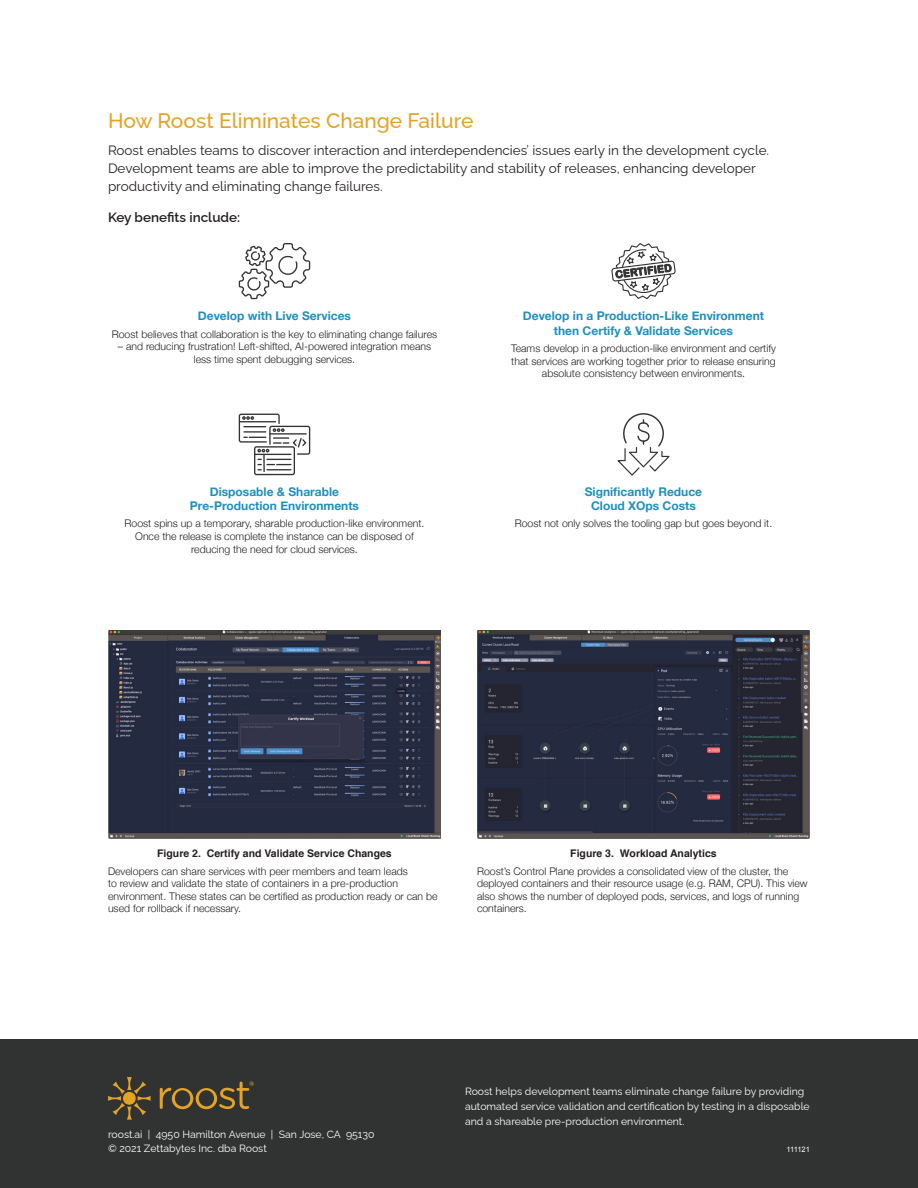
<style>
.page{position:relative;width:918px;height:1188px;background:#fff}
.page>*{position:absolute;margin:0;border:0;box-sizing:border-box;transform-origin:0 0}
.t1{font:500 21px "Raleway";color:#e5a222}
.Body{font:13.5px/18px "Raleway";color:#231f20}
.Body-2{font:600 13.5px "Raleway";color:#231f20}
.Graphic_Head{font:700 12px/14.4px "Helvetica Neue";color:#1f8fbe;text-align:center}
.Graphic_Body{font:300 10.5px/12.6px "Helvetica Neue";color:#231f20;text-align:center}
.t2{font:10.5px/15px "Raleway";color:#fff}
.Fig_Head{font:700 10.5px "Helvetica";color:#231f20}
.t3{font:7.5px "Arial";letter-spacing:-.075em;color:#fff}
</style>
<div class="page">
<div style="left:0;top:1040px;width:918px;height:148px;background:#313232"></div>
<svg style="left:160px;top:1081px;width:94px;height:28px"></svg>
<svg style="left:108px;top:1077px;width:43px;height:43px"></svg>
<svg style="left:239px;top:243px;width:71px;height:56px"></svg>
<svg style="left:611px;top:243px;width:65px;height:56px"></svg>
<svg style="left:617px;top:413px;width:53px;height:63px"></svg>
<div style="left:254px;top:446px;width:41px;height:29px;border:1px solid #333;border-radius:2px"></div>
<svg style="left:239px;top:414px;width:71px;height:57px"></svg>
<img style="left:108px;top:630px;width:333px;height:208px">
<img style="left:477px;top:630px;width:333px;height:208px">
<h1 class="t1" style="left:108px;top:104px;width:367px">How Roost Eliminates Change Failure</h1>
<p class="Body" style="left:108px;top:139px;width:663px">Roost enables teams to discover interaction and interdependencies’ issues early in the development cycle.<br>Development teams are able to improve the predictability and stability of releases, enhancing developer productivity and eliminating change failures.</p>
<p class="Body-2" style="left:108px;top:207px;width:134px">Key benefits include:</p>
<p class="Graphic_Head" style="left:198px;top:309px;width:155px">Develop with Live Services</p>
<p class="Graphic_Body" style="left:112px;top:327px;width:327px">Roost believes that collaboration is the key to eliminating change failures</p>
<p class="Graphic_Body" style="left:118px;top:339px;width:315px">– and reducing frustration! Left-shifted, AI-powered integration means less time spent debugging services.</p>
<p class="Graphic_Head" style="left:190px;top:485px;width:171px">Disposable &amp; Sharable<br>Pre-Production Environments</p>
<p class="Graphic_Body" style="left:125px;top:517px;width:301px">Roost spins up a temporary, sharable production-like environment.<br>Once the release is complete the instance can be disposed of reducing the need for cloud services.</p>
<p class="Graphic_Head" style="left:523px;top:309px;width:243px">Develop in a Production-Like Environment then Certify &amp; Validate Services</p>
<p class="Graphic_Body" style="left:511px;top:341px;width:266px">Teams develop in a production-like environment and certify that services are working together prior to release ensuring absolute consistency between environments.</p>
<p class="Graphic_Head" style="left:585px;top:485px;width:119px">Significantly Reduce<br>Cloud XOps Costs</p>
<p class="Graphic_Body" style="left:515px;top:517px;width:259px">Roost not only solves the tooling gap but goes beyond it.</p>
<p class="Fig_Head" style="left:157px;top:845px;width:236px">Figure 2. Certify and Validate Service Changes</p>
<p class="Graphic_Body" style="left:108px;top:864px;width:331px;text-align:left">Developers can share services with peer members and team leads<br>to review and validate the state of containers in a pre-production environment. These states can be certified as production ready or can be used for rollback if necessary.</p>
<p class="Fig_Head" style="left:570px;top:845px;width:148px">Figure 3. Workload Analytics</p>
<p class="Graphic_Body" style="left:477px;top:864px;width:332px;text-align:left">Roost’s Control Plane provides a consolidated view of the cluster, the deployed containers and their resource usage (e.g. RAM, CPU). This view also shows the number of deployed pods, services, and logs of running containers.</p>
<p class="t2" style="left:108px;top:1126px;width:268px">roost.ai | 4950 Hamilton Avenue | San Jose, CA 95130</p>
<p class="t2" style="left:108px;top:1140px;width:160px">© 2021 Zettabytes Inc. dba Roost</p>
<p class="t2" style="left:465px;top:1083px;width:346px">Roost helps development teams eliminate change failure by providing automated service validation and certification by testing in a disposable and a shareable pre-production environment.</p>
<p class="t3" style="left:787px;top:1144px;width:25px">111121</p>
</div>
